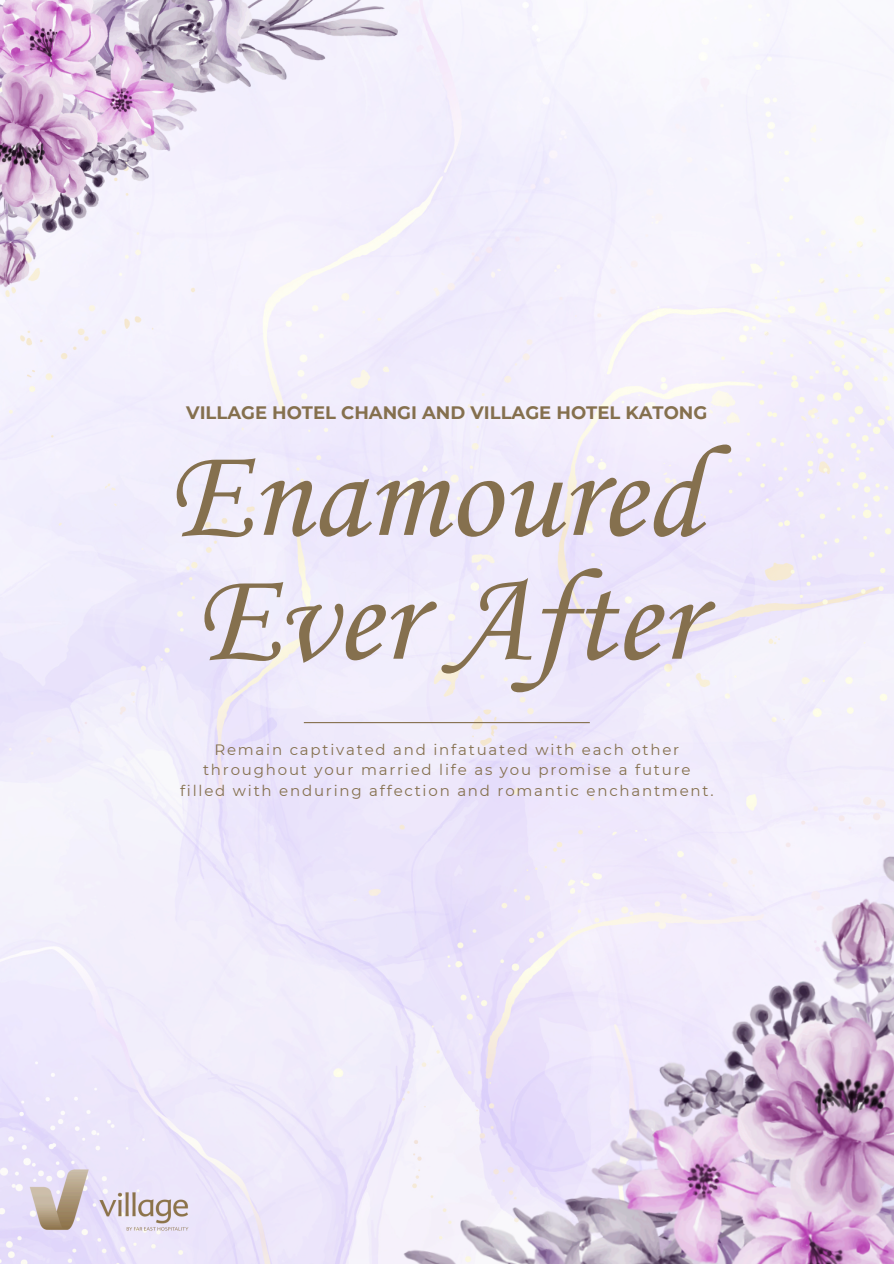
<style>
.page{position:relative;width:894px;height:1264px;background:#fff}
.page>*{position:absolute;margin:0;border:0;box-sizing:border-box;transform-origin:0 0}
.t1{font:131.4px/123.8px "Corsiva";color:#85704e}
.t2{font:700 18px "Montserrat";color:#85704e}
.t3{font:15px/20.2px "Montserrat";letter-spacing:.12em;color:#85704e;text-align:center}
</style>
<div class="page">
<img style="left:0;top:0;width:893px;height:1263px">
<img style="left:280px;top:796px;width:613px;height:467px">
<img style="left:0;top:0;width:397px;height:351px">
<hr style="left:304px;top:722px;width:285px;height:1px;background:#85704e">
<img style="left:0;top:1128px;width:217px;height:135px">
<p class="t2" style="left:186px;top:402px;width:522px">VILLAGE HOTEL CHANGI AND VILLAGE HOTEL KATONG</p>
<p class="t1" style="left:168px;top:441px;width:535px">Enamoured<br>Ever After</p>
<p class="t3" style="left:180px;top:739px;width:535px">Remain captivated and infatuated with each other throughout your married life as you promise a future filled with enduring affection and romantic enchantment.</p>
</div>
